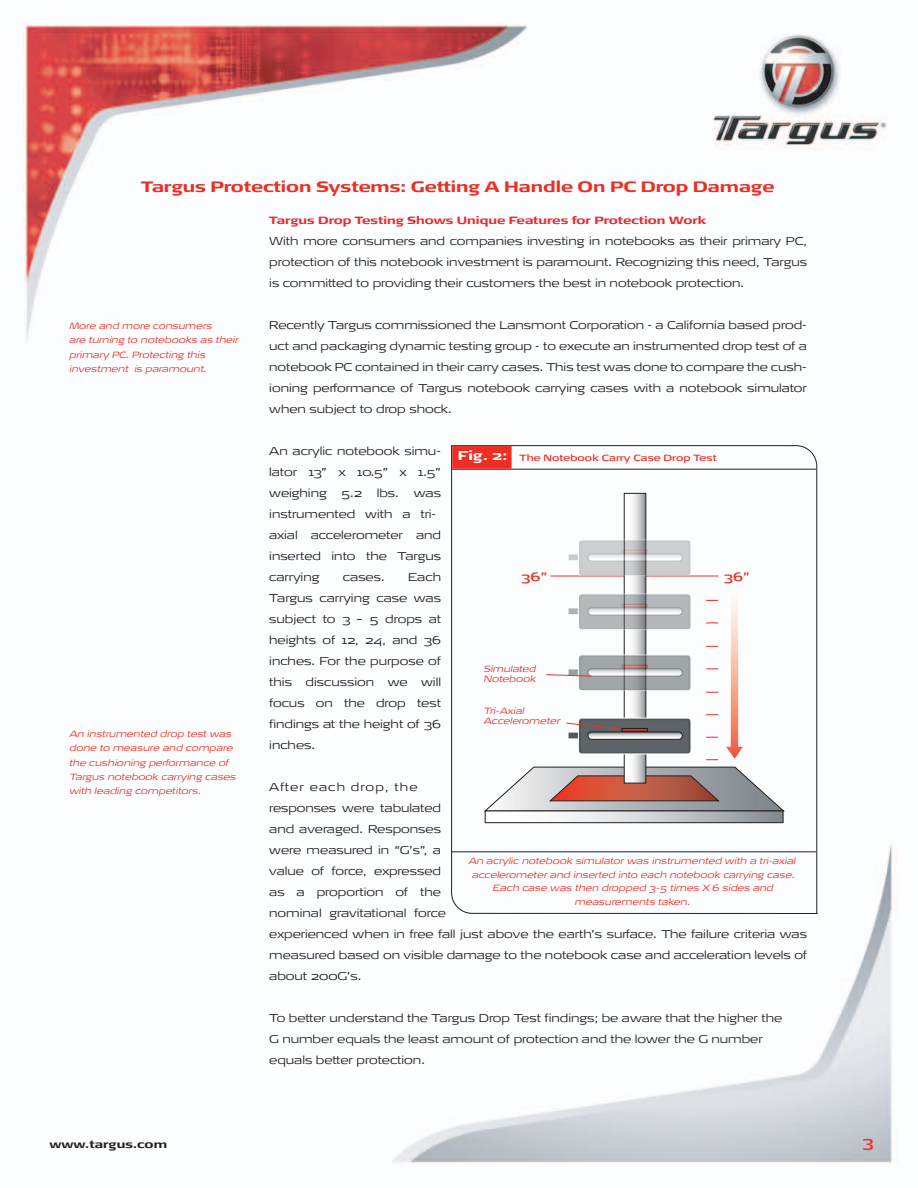
<style>
.page{position:relative;width:918px;height:1188px;background:#fff}
.page>*{position:absolute;margin:0;border:0;box-sizing:border-box;transform-origin:0 0}
.t1{font:700 15px "Signa Ext";letter-spacing:-.005em;color:#ee2e22}
.t2{font:15px "Signa Ext";color:#ee2e22}
.t3{font:12px "Signa Ext";color:#ee2e22}
.t4{font:300 11.25px/21px "Signa Ext";color:#231f20;text-align:justify}
.t5{font:700 10.5px "Signa Ext";color:#ec2a2d}
.t6{font:700 10.5px "Signa Ext";letter-spacing:.01em;color:#231f20}
.t7{font:italic 300 9px/14.2px "Signa Ext";letter-spacing:.01em;color:#ee2e22}
.t8{font:9px "Signa Ext";letter-spacing:.01em;color:#ee2e22}
.s1{font-weight:700;font-size:12.75px;color:#fff}
</style>
<div class="page">
<img style="left:23px;top:23px;width:874px;height:1141px">
<svg style="left:451px;top:445px;width:367px;height:469px"></svg>
<svg style="left:451px;top:852px;width:365px;height:1px"></svg>
<svg style="left:451px;top:469px;width:365px;height:1px"></svg>
<div style="left:452px;top:446px;width:60px;height:23px;background:#ee2e22"></div>
<svg style="left:546px;top:655px;width:145px;height:36px"></svg>
<svg style="left:566px;top:718px;width:126px;height:36px;background:#7f8082"></svg>
<h1 class="t1" style="left:141px;top:177px;width:635px">Targus Protection Systems: Getting A Handle On PC Drop Damage</h1>
<p class="t7" style="left:69px;top:319px;width:171px">More and more consumers<br>are turning to notebooks as their primary PC. Protecting this investment is paramount.</p>
<p class="t7" style="left:69px;top:727px;width:168px">An instrumented drop test was done to measure and compare the cushioning performance of<br>Targus notebook carrying cases with leading competitors.</p>
<p class="t5" style="left:269px;top:214px;width:438px">Targus Drop Testing Shows Unique Features for Protection Work</p>
<p class="t4" style="left:269px;top:231px;width:539px">With more consumers and companies investing in notebooks as their primary PC, protection of this notebook investment is paramount. Recognizing this need, Targus is committed to providing their customers the best in notebook protection.</p>
<p class="t4" style="left:269px;top:315px;width:539px">Recently Targus commissioned the Lansmont Corporation - a California based prod&shy;uct and packaging dynamic testing group - to execute an instrumented drop test of a notebook PC contained in their carry cases. This test was done to compare the cush&shy;ioning performance of Targus notebook carrying cases with a notebook simulator when subject to drop shock.</p>
<p class="t4" style="left:269px;top:441px;width:173px">An acrylic notebook simu&shy;lator 13” x 10.5” x 1.5” weighing</p>
<p class="t8" style="left:458px;top:452px;width:260px"><span class="s1">Fig. 2:</span> The Notebook Carry Case Drop Test</p>
<p class="t4" style="left:342px;top:483px;width:21px">5.2</p>
<p class="t4" style="left:377px;top:483px;width:24px">lbs.</p>
<p class="t4" style="left:269px;top:483px;width:173px;text-align:left;text-indent:145px">was instrumented with a tri&shy;axial accelerometer and inserted into the Targus carrying</p>
<p class="t3" style="left:521px;top:569px;width:27px">36”</p>
<p class="t3" style="left:724px;top:569px;width:27px">36”</p>
<p class="t4" style="left:269px;top:567px;width:173px;text-indent:139px">Each Targus carrying case was subject to 3 – 5 drops at heights of 12, 24, and 36 inches. For the purpose of this discussion we will focus on the drop test findings at the height of 36 inches.</p>
<p class="t4" style="left:269px;top:777px;width:539px;text-align:left">After each drop, the<br>responses were tabulated<br>and averaged. Responses<br>were measured in “G’s”, a<br>value of force, expressed<br>as a proportion of the<br>nominal gravitational force<br>experienced when in free fall just above the earth’s surface. The failure criteria was measured based on visible damage to the notebook case and acceleration levels of about 200G’s.</p>
<p class="t4" style="left:269px;top:1008px;width:515px;text-align:left">To better understand the Targus Drop Test findings; be aware that the higher the<br>G number equals the least amount of protection and the lower the G number equals better protection.</p>
<p class="t4" style="left:343px;top:567px;width:43px">cases.</p>
<p class="t7" style="left:483px;top:663px;width:54px;line-height:10.5px">Simulated<br>Notebook</p>
<p class="t7" style="left:483px;top:705px;width:78px;line-height:10.5px">Tri-Axial<br>Accelerometer</p>
<p class="t7" style="left:468px;top:855px;width:328px;line-height:13.5px;text-align:center">An acrylic notebook simulator was instrumented with a tri-axial accelerometer and inserted into each notebook carrying case.<br>Each case was then dropped 3-5 times X 6 sides and measurements taken.</p>
<p class="t6" style="left:49px;top:1138px;width:119px">www.targus.com</p>
<h1 class="t2" style="left:862px;top:1133px;width:13px">3</h1>
</div>
